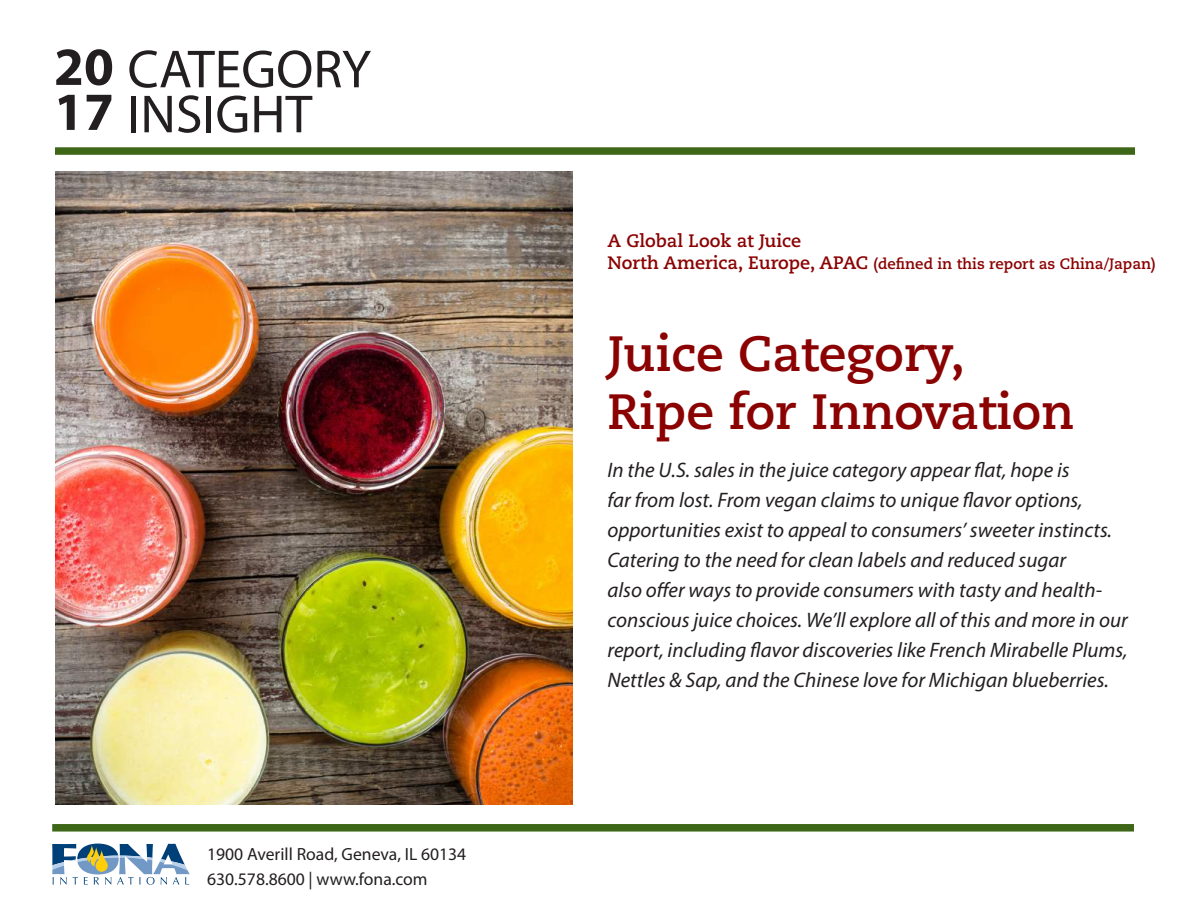
<style>
.page{position:relative;width:1188px;height:918px;background:#fff}
.page>*{position:absolute;margin:0;border:0;box-sizing:border-box;transform-origin:0 0}
.t1{font:54px/45px "Myriad Pro";color:#231f20}
.t2{font:700 49.5px/58.5px "Caecilia LT Std";color:#8b0202}
.t3{font:italic 21px/30px "Myriad Pro";color:#231f20}
.t4{font:700 18px "Caecilia LT Std";color:#8b0202}
.t5{font:17.7px/24.3px "Myriad Pro";color:#231f20}
.t6{font:700 15px "Caecilia LT Std";color:#8b0202}
.s1{font-weight:700}
.s2{font-size:18px}
</style>
<div class="page">
<svg style="left:52px;top:844px;width:138px;height:41px"></svg>
<div style="left:52px;top:824px;width:1082px;height:8px;background:#3e6617"></div>
<div style="left:55px;top:147px;width:1080px;height:8px;background:#3e6617"></div>
<img style="left:55px;top:172px;width:517px;height:633px">
<h1 class="t1" style="left:54px;top:46px;width:319px"><span class="s1">20</span> CATEGORY<br><span class="s1">17</span> INSIGHT</h1>
<p class="t5" style="left:207px;top:842px;width:261px">1900 Averill Road, Geneva, IL 60134<br>630.578.8600 | www.fona.com</p>
<p class="t4" style="left:608px;top:231px;width:195px">A Global Look at Juice</p>
<p class="t6" style="left:608px;top:255px;width:550px"><span class="s2">North America, Europe, APAC</span> (defined in this report as China/Japan)</p>
<h2 class="t2" style="left:608px;top:325px;width:468px">Juice Category,<br>Ripe for Innovation</h2>
<p class="t3" style="left:608px;top:455px;width:522px">In the U.S. sales in the juice category appear flat, hope is<br>far from lost. From vegan claims to unique flavor options, opportunities exist to appeal to consumers’ sweeter instincts.<br>Catering to the need for clean labels and reduced sugar<br>also offer ways to provide consumers with tasty and health&shy;conscious juice choices. We’ll explore all of this and more in our report, including flavor discoveries like French Mirabelle Plums, Nettles &amp; Sap, and the Chinese love for Michigan blueberries.</p>
</div>
